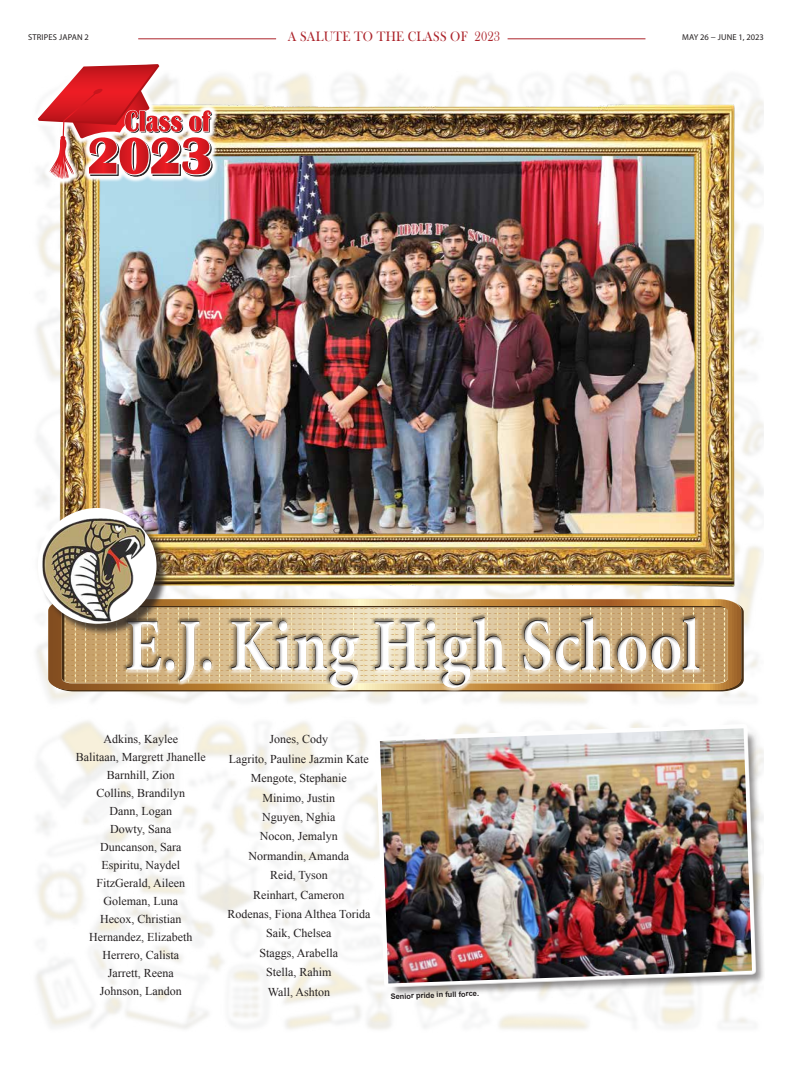
<style>
.page{position:relative;width:792px;height:1080px;background:#fff}
.page>*{position:absolute;margin:0;border:0;box-sizing:border-box;transform-origin:0 0}
.t1{font:700 74.8px "Minion Pro";color:#fff;scale:.85 1}
.t2{font:14px "Bask Old Face";letter-spacing:.02em;color:#ac242b;scale:.9 1}
.t3{font:12px/18px "Times New Roman";color:#231f20;text-align:center}
.t4{font:8.5px "Myriad Pro";color:#231f20}
.t5{font:8.5px "Myriad Pro";letter-spacing:.02em;color:#231f20}
.t6{font:700 7.5px "Arial";color:#231f20}
</style>
<div class="page">
<hr style="left:508px;top:38px;width:137px;height:1px;background:#ac242b">
<hr style="left:138px;top:38px;width:138px;height:1px;background:#ac242b">
<div style="left:382px;top:730px;width:384px;height:267px;background:#231f20;opacity:.5"></div>
<svg style="left:375px;top:724px;width:381px;height:264px"></svg>
<img style="left:380px;top:728px;width:372px;height:255px">
<svg style="left:48px;top:636px;width:27px;height:54px"></svg>
<img style="left:50px;top:95px;width:692px;height:490px">
<svg style="left:75px;top:585px;width:689px;height:120px"></svg>
<div style="left:123px;top:615px;width:580px;height:77px;background:#fff;opacity:.75"></div>
<div style="left:123px;top:614px;width:579px;height:72px;background:#231f20;opacity:.45"></div>
<svg style="left:34px;top:72px;width:185px;height:114px"></svg>
<svg style="left:38px;top:64px;width:174px;height:115px"></svg>
<div style="left:39px;top:510px;width:130px;height:126px;background:#231f20;opacity:.75"></div>
<div style="left:38px;top:508px;width:119px;height:116px;background:#fff;border-radius:50%"></div>
<img style="left:43px;top:519px;width:102px;height:102px">
<p class="t5" style="left:28px;top:32px;width:62px">STRIPES JAPAN 2</p>
<p class="t2" style="left:288px;top:28px;width:237px">A SALUTE TO THE CLASS OF 2023</p>
<p class="t4" style="left:682px;top:32px;width:83px">MAY 26 − JUNE 1, 2023</p>
<h1 class="t1" style="left:125px;top:593px;width:678px">E.J. King High School</h1>
<p class="t3" style="left:76px;top:730px;width:132px">Adkins, Kaylee<br>Balitaan, Margrett Jhanelle<br>Barnhill, Zion<br>Collins, Brandilyn<br>Dann, Logan<br>Dowty, Sana<br>Duncanson, Sara<br>Espiritu, Naydel<br>FitzGerald, Aileen<br>Goleman, Luna<br>Hecox, Christian<br>Hernandez, Elizabeth<br>Herrero, Calista<br>Jarrett, Reena<br>Johnson, Landon</p>
<p class="t3" style="left:227px;top:729px;width:144px;line-height:19.4px">Jones, Cody<br>Lagrito, Pauline Jazmin Kate<br>Mengote, Stephanie<br>Minimo, Justin<br>Nguyen, Nghia<br>Nocon, Jemalyn<br>Normandin, Amanda<br>Reid, Tyson<br>Reinhart, Cameron<br>Rodenas, Fiona Althea Torida<br>Saik, Chelsea<br>Staggs, Arabella<br>Stella, Rahim<br>Wall, Ashton</p>
<p class="t6" style="left:391px;top:991px;width:90px;rotate:-2deg">Senior pride in full force.</p>
</div>
